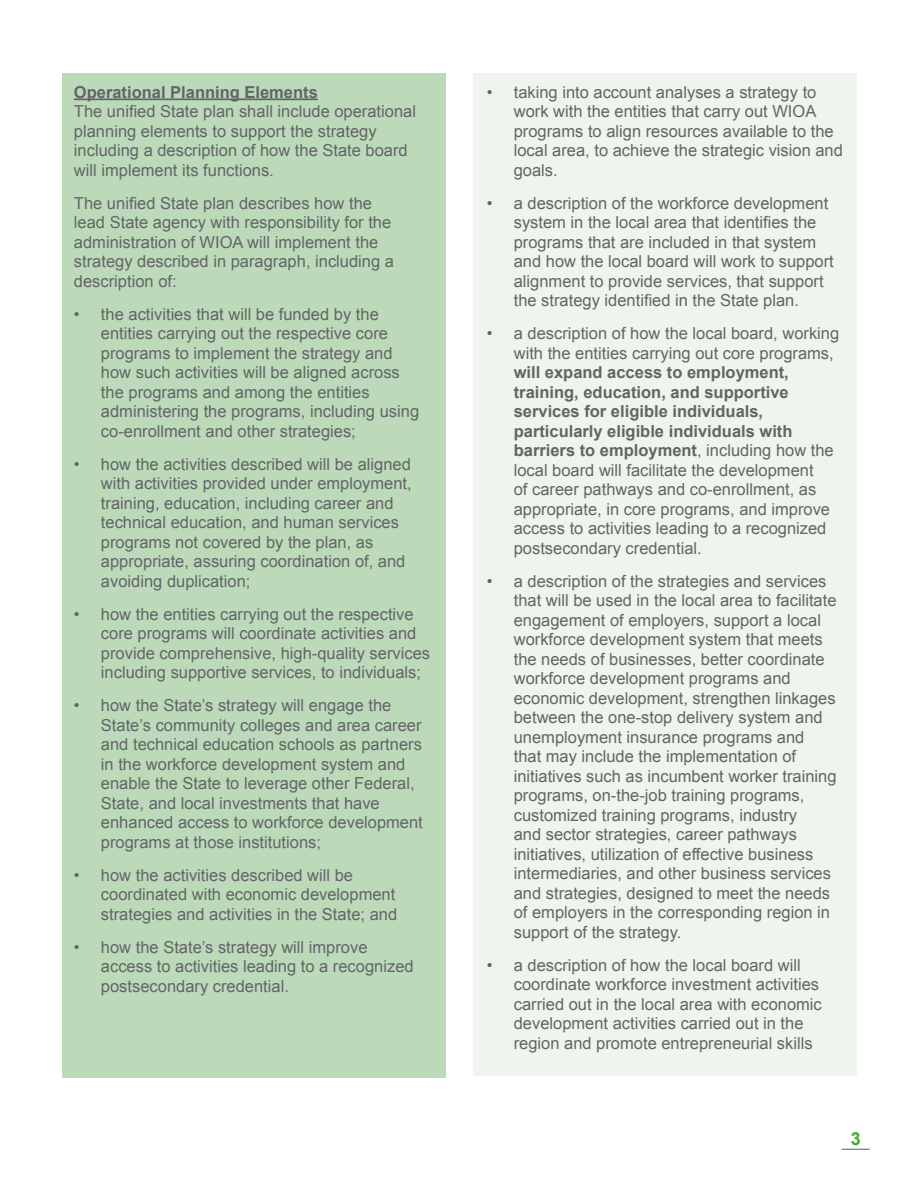
<style>
.page{position:relative;width:918px;height:1188px;background:#fff}
.page>*{position:absolute;margin:0;border:0;box-sizing:border-box;transform-origin:0 0}
.t1{font:700 18px "Arial";color:#3fae2a}
.t2{font:16.5px/19.5px "Arial";color:#636466}
.t3{font:700 16.5px "Arial";color:#636466}
.s1{font-weight:700}
</style>
<div class="page">
<svg style="left:842px;top:1149px;width:28px;height:1px"></svg>
<div style="left:473px;top:73px;width:384px;height:1003px;background:#eef5ed"></div>
<div style="left:62px;top:73px;width:384px;height:1005px;background:#bcdaba"></div>
<hr style="left:74px;top:98px;width:244px;height:2px;background:#636466">
<p class="t3" style="left:74px;top:81px;width:245px">Operational Planning Elements</p>
<p class="t2" style="left:74px;top:102px;width:344px">The unified State plan shall include operational planning elements to support the strategy including a description of how the State board will implement its functions.</p>
<p class="t2" style="left:74px;top:193px;width:322px">The unified State plan describes how the lead State agency with responsibility for the administration of WIOA will implement the strategy described in paragraph, including a description of:</p>
<p class="t2" style="left:101px;top:304px;width:320px;text-indent:-27px">• the activities that will be funded by the entities carrying out the respective core programs to implement the strategy and how such activities will be aligned across the programs and among the entities administering the programs, including using co-enrollment and other strategies;</p>
<p class="t2" style="left:101px;top:454px;width:312px;text-indent:-27px">• how the activities described will be aligned with activities provided under employment, training, education, including career and technical education, and human services programs not covered by the plan, as appropriate, assuring coordination of, and avoiding duplication;</p>
<p class="t2" style="left:101px;top:604px;width:331px;text-indent:-27px">• how the entities carrying out the respective core programs will coordinate activities and provide comprehensive, high-quality services including supportive services, to individuals;</p>
<p class="t2" style="left:101px;top:696px;width:323px;text-indent:-27px">• how the State’s strategy will engage the State’s community colleges and area career and technical education schools as partners in the workforce development system and enable the State to leverage other Federal, State, and local investments that have enhanced access to workforce development programs at those institutions;</p>
<p class="t2" style="left:101px;top:865px;width:298px;text-indent:-27px">• how the activities described will be coordinated with economic development strategies and activities in the State; and</p>
<p class="t2" style="left:101px;top:937px;width:314px;text-indent:-27px">• how the State’s strategy will improve access to activities leading to a recognized postsecondary credential.</p>
<p class="t2" style="left:514px;top:82px;width:331px;text-indent:-27px">• taking into account analyses a strategy to work with the entities that carry out WIOA programs to align resources available to the local area, to achieve the strategic vision and goals.</p>
<p class="t2" style="left:514px;top:193px;width:322px;text-indent:-27px">• a description of the workforce development system in the local area that identifies the programs that are included in that system and how the local board will work to support alignment to provide services, that support the strategy identified in the State plan.</p>
<p class="t2" style="left:514px;top:324px;width:327px;text-indent:-27px">• a description of how the local board, working with the entities carrying out core programs,</p>
<p class="t2" style="left:514px;top:363px;width:322px"><span class="s1">will expand access to employment, training, education, and supportive services for eligible individuals, particularly eligible individuals with barriers to employment</span>, including how the local board will facilitate the development<br>of career pathways and co-enrollment, as appropriate, in core programs, and improve access to activities leading to a recognized postsecondary credential.</p>
<p class="t2" style="left:514px;top:571px;width:324px;text-indent:-27px">• a description of the strategies and services that will be used in the local area to facilitate engagement of employers, support a local workforce development system that meets the needs of businesses, better coordinate workforce development programs and economic development, strengthen linkages between the one-stop delivery system and unemployment insurance programs and<br>that may include the implementation of initiatives such as incumbent worker training programs, on-the-job training programs, customized training programs, industry<br>and sector strategies, career pathways initiatives, utilization of effective business intermediaries, and other business services and strategies, designed to meet the needs of employers in the corresponding region in support of the strategy.</p>
<p class="t2" style="left:514px;top:955px;width:310px;text-indent:-27px">• a description of how the local board will coordinate workforce investment activities carried out in the local area with economic development activities carried out in the region and promote entrepreneurial skills</p>
<p class="t1" style="left:851px;top:1126px;width:12px">3</p>
</div>
